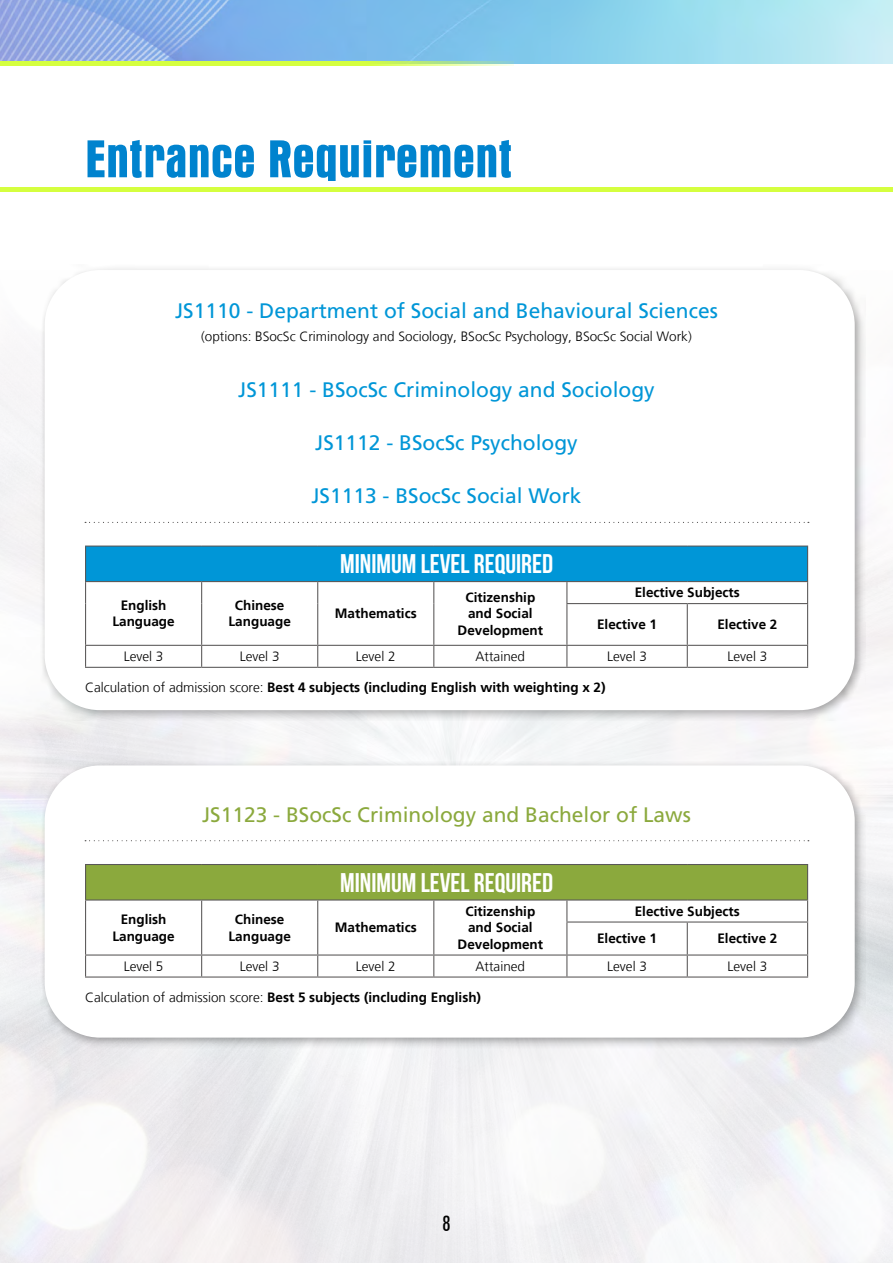
<style>
.page{position:relative;width:893px;height:1263px;background:#fff}
.page>*{position:absolute;margin:0;border:0;box-sizing:border-box;transform-origin:0 0}
.t1{font:700 condensed 54px "Aurora BT";color:#0083ce}
.t2{font:700 27px "Bebas Neue";color:#fff}
.t3{font:21px "Frutiger";color:#0096d7}
.t4{font:21px "Frutiger";color:#8ba93d}
.t5{font:500 condensed 21px "Futura BT";color:#000}
.t6{font:700 13.5px/16.5px "Frutiger LT";color:#000;text-align:center}
.t7{font:300 13.5px "Frutiger LT";color:#000}
.s1{font-weight:300}
</style>
<div class="page">
<div style="left:40px;top:265px;width:826px;height:456px;background:#000;opacity:.32"></div>
<div style="left:45px;top:270px;width:810px;height:440px;background:#fff;border-radius:55px"></div>
<div style="left:40px;top:760px;width:826px;height:289px;background:#000;opacity:.32"></div>
<div style="left:45px;top:765px;width:810px;height:272px;background:#fff;border-radius:55px"></div>
<img style="left:0;top:0;width:893px;height:64px">
<svg style="left:0;top:62px;width:514px;height:4px;background:#d1fa57"></svg>
<div style="left:85px;top:519px;width:733px;height:5px;background:#000;opacity:.75"></div>
<div style="left:86px;top:546px;width:722px;height:36px;background:#0096d7"></div>
<svg style="left:86px;top:582px;width:721px;height:85px"></svg>
<hr style="left:85px;top:545px;width:117px;height:2px;background:#595757">
<hr style="left:85px;top:547px;width:1px;height:34px;background:#595757">
<hr style="left:202px;top:545px;width:116px;height:2px;background:#595757">
<hr style="left:318px;top:545px;width:116px;height:2px;background:#595757">
<hr style="left:434px;top:545px;width:133px;height:2px;background:#595757">
<hr style="left:567px;top:545px;width:120px;height:2px;background:#595757">
<hr style="left:687px;top:545px;width:121px;height:2px;background:#595757">
<hr style="left:807px;top:547px;width:1px;height:34px;background:#595757">
<hr style="left:85px;top:581px;width:117px;height:1px;background:#595757">
<svg style="left:85px;top:582px;width:1px;height:22px"></svg>
<hr style="left:202px;top:581px;width:116px;height:1px;background:#595757">
<svg style="left:201px;top:582px;width:1px;height:22px"></svg>
<hr style="left:318px;top:581px;width:116px;height:1px;background:#595757">
<svg style="left:317px;top:582px;width:1px;height:22px"></svg>
<hr style="left:434px;top:581px;width:133px;height:1px;background:#595757">
<svg style="left:433px;top:582px;width:1px;height:22px"></svg>
<hr style="left:85px;top:604px;width:1px;height:41px;background:#595757">
<hr style="left:201px;top:604px;width:1px;height:41px;background:#595757">
<hr style="left:317px;top:604px;width:1px;height:41px;background:#595757">
<hr style="left:433px;top:604px;width:1px;height:41px;background:#595757">
<hr style="left:567px;top:581px;width:120px;height:1px;background:#595757">
<svg style="left:566px;top:582px;width:1px;height:21px"></svg>
<hr style="left:687px;top:581px;width:121px;height:1px;background:#595757">
<svg style="left:807px;top:582px;width:1px;height:21px"></svg>
<hr style="left:566px;top:603px;width:121px;height:1px;background:#595757">
<hr style="left:566px;top:604px;width:1px;height:41px;background:#595757">
<hr style="left:687px;top:603px;width:121px;height:1px;background:#595757">
<hr style="left:687px;top:604px;width:1px;height:41px;background:#595757">
<hr style="left:807px;top:604px;width:1px;height:41px;background:#595757">
<hr style="left:85px;top:645px;width:117px;height:1px;background:#595757">
<svg style="left:85px;top:646px;width:1px;height:21px"></svg>
<hr style="left:202px;top:645px;width:116px;height:1px;background:#595757">
<svg style="left:201px;top:646px;width:1px;height:21px"></svg>
<hr style="left:318px;top:645px;width:116px;height:1px;background:#595757">
<svg style="left:317px;top:646px;width:1px;height:21px"></svg>
<hr style="left:434px;top:645px;width:133px;height:1px;background:#595757">
<svg style="left:433px;top:646px;width:1px;height:21px"></svg>
<hr style="left:567px;top:645px;width:120px;height:1px;background:#595757">
<svg style="left:566px;top:646px;width:1px;height:21px"></svg>
<hr style="left:687px;top:645px;width:121px;height:1px;background:#595757">
<svg style="left:687px;top:646px;width:1px;height:21px"></svg>
<svg style="left:807px;top:646px;width:1px;height:21px"></svg>
<hr style="left:85px;top:667px;width:117px;height:1px;background:#595757">
<hr style="left:202px;top:667px;width:116px;height:1px;background:#595757">
<hr style="left:318px;top:667px;width:116px;height:1px;background:#595757">
<hr style="left:434px;top:667px;width:133px;height:1px;background:#595757">
<hr style="left:567px;top:667px;width:120px;height:1px;background:#595757">
<hr style="left:687px;top:667px;width:121px;height:1px;background:#595757">
<div style="left:85px;top:837px;width:733px;height:6px;background:#000;opacity:.75"></div>
<div style="left:86px;top:864px;width:722px;height:36px;background:#8ba93d"></div>
<svg style="left:86px;top:900px;width:721px;height:76px"></svg>
<hr style="left:85px;top:864px;width:117px;height:1px;background:#595757">
<hr style="left:85px;top:865px;width:1px;height:34px;background:#595757">
<hr style="left:202px;top:864px;width:116px;height:1px;background:#595757">
<hr style="left:318px;top:864px;width:116px;height:1px;background:#595757">
<hr style="left:434px;top:864px;width:133px;height:1px;background:#595757">
<hr style="left:567px;top:864px;width:120px;height:1px;background:#595757">
<hr style="left:687px;top:864px;width:121px;height:1px;background:#595757">
<hr style="left:807px;top:865px;width:1px;height:34px;background:#595757">
<hr style="left:85px;top:899px;width:117px;height:1px;background:#595757">
<svg style="left:85px;top:900px;width:1px;height:22px"></svg>
<hr style="left:202px;top:899px;width:116px;height:1px;background:#595757">
<svg style="left:201px;top:900px;width:1px;height:22px"></svg>
<hr style="left:318px;top:899px;width:116px;height:1px;background:#595757">
<svg style="left:317px;top:900px;width:1px;height:22px"></svg>
<hr style="left:434px;top:899px;width:133px;height:1px;background:#595757">
<svg style="left:433px;top:900px;width:1px;height:22px"></svg>
<hr style="left:85px;top:922px;width:1px;height:32px;background:#595757">
<hr style="left:201px;top:922px;width:1px;height:32px;background:#595757">
<hr style="left:317px;top:922px;width:1px;height:32px;background:#595757">
<hr style="left:433px;top:922px;width:1px;height:32px;background:#595757">
<hr style="left:567px;top:899px;width:120px;height:1px;background:#595757">
<svg style="left:566px;top:900px;width:1px;height:21px"></svg>
<hr style="left:687px;top:899px;width:121px;height:1px;background:#595757">
<svg style="left:807px;top:900px;width:1px;height:21px"></svg>
<hr style="left:566px;top:921px;width:121px;height:1px;background:#595757">
<hr style="left:566px;top:922px;width:1px;height:32px;background:#595757">
<hr style="left:687px;top:921px;width:121px;height:1px;background:#595757">
<hr style="left:687px;top:922px;width:1px;height:32px;background:#595757">
<hr style="left:807px;top:922px;width:1px;height:32px;background:#595757">
<hr style="left:85px;top:954px;width:117px;height:1px;background:#595757">
<svg style="left:85px;top:955px;width:1px;height:21px"></svg>
<hr style="left:202px;top:954px;width:116px;height:1px;background:#595757">
<svg style="left:201px;top:955px;width:1px;height:21px"></svg>
<hr style="left:318px;top:954px;width:116px;height:1px;background:#595757">
<svg style="left:317px;top:955px;width:1px;height:21px"></svg>
<hr style="left:434px;top:954px;width:133px;height:1px;background:#595757">
<svg style="left:433px;top:955px;width:1px;height:21px"></svg>
<hr style="left:567px;top:954px;width:120px;height:1px;background:#595757">
<svg style="left:566px;top:955px;width:1px;height:21px"></svg>
<hr style="left:687px;top:954px;width:121px;height:1px;background:#595757">
<svg style="left:687px;top:955px;width:1px;height:21px"></svg>
<svg style="left:807px;top:955px;width:1px;height:21px"></svg>
<hr style="left:85px;top:976px;width:117px;height:1px;background:#595757">
<hr style="left:202px;top:976px;width:116px;height:1px;background:#595757">
<hr style="left:318px;top:976px;width:116px;height:1px;background:#595757">
<hr style="left:434px;top:976px;width:133px;height:1px;background:#595757">
<hr style="left:567px;top:976px;width:120px;height:1px;background:#595757">
<hr style="left:687px;top:976px;width:121px;height:1px;background:#595757">
<hr style="left:0;top:187px;width:893px;height:4px;background:#d5ff3f">
<h1 class="t1" style="left:85px;top:128px;width:429px">Entrance Requirement</h1>
<h3 class="t3" style="left:175px;top:298px;width:544px">JS1110 - Department of Social and Behavioural Sciences</h3>
<p class="t7" style="left:201px;top:329px;width:492px">(options: BSocSc Criminology and Sociology, BSocSc Psychology, BSocSc Social Work)</p>
<h3 class="t3" style="left:238px;top:377px;width:418px">JS1111 - BSocSc Criminology and Sociology</h3>
<h3 class="t3" style="left:315px;top:430px;width:264px">JS1112 - BSocSc Psychology</h3>
<h3 class="t3" style="left:311px;top:483px;width:272px">JS1113 - BSocSc Social Work</h3>
<h2 class="t2" style="left:340px;top:549px;width:214px">MINIMUM LEVEL REQUIRED</h2>
<p class="t6" style="left:112px;top:597px;width:64px">English<br>Language</p>
<p class="t6" style="left:229px;top:597px;width:64px">Chinese<br>Language</p>
<p class="t6" style="left:335px;top:605px;width:83px">Mathematics</p>
<p class="t6" style="left:458px;top:589px;width:87px">Citizenship and Social<br>Development</p>
<p class="t6" style="left:635px;top:584px;width:107px">Elective Subjects</p>
<p class="t6" style="left:597px;top:616px;width:62px">Elective 1</p>
<p class="t6" style="left:717px;top:616px;width:62px">Elective 2</p>
<p class="t7" style="left:124px;top:649px;width:41px">Level 3</p>
<p class="t7" style="left:240px;top:649px;width:41px">Level 3</p>
<p class="t7" style="left:356px;top:649px;width:41px">Level 2</p>
<p class="t7" style="left:476px;top:649px;width:51px">Attained</p>
<p class="t7" style="left:607px;top:649px;width:41px">Level 3</p>
<p class="t7" style="left:727px;top:649px;width:41px">Level 3</p>
<p class="t6" style="left:85px;top:679px;width:522px"><span class="s1">Calculation of admission score:</span> Best 4 subjects (including English with weighting x 2)</p>
<h3 class="t4" style="left:202px;top:802px;width:490px">JS1123 - BSocSc Criminology and Bachelor of Laws</h3>
<h2 class="t2" style="left:340px;top:867px;width:214px">MINIMUM LEVEL REQUIRED</h2>
<p class="t6" style="left:112px;top:911px;width:64px">English<br>Language</p>
<p class="t6" style="left:229px;top:911px;width:64px">Chinese<br>Language</p>
<p class="t6" style="left:335px;top:919px;width:83px">Mathematics</p>
<p class="t6" style="left:458px;top:903px;width:87px">Citizenship and Social<br>Development</p>
<p class="t6" style="left:597px;top:897px;width:144px;line-height:27.5px;text-align:left;text-indent:38px">Elective Subjects<br>Elective 1</p>
<p class="t6" style="left:717px;top:930px;width:62px">Elective 2</p>
<p class="t7" style="left:124px;top:958px;width:41px">Level 5</p>
<p class="t7" style="left:240px;top:958px;width:41px">Level 3</p>
<p class="t7" style="left:356px;top:958px;width:41px">Level 2</p>
<p class="t7" style="left:476px;top:958px;width:51px">Attained</p>
<p class="t7" style="left:607px;top:958px;width:41px">Level 3</p>
<p class="t7" style="left:727px;top:958px;width:41px">Level 3</p>
<p class="t6" style="left:85px;top:989px;width:398px"><span class="s1">Calculation of admission score:</span> Best 5 subjects (including English)</p>
<h3 class="t5" style="left:442px;top:1211px;width:10px">8</h3>
</div>
